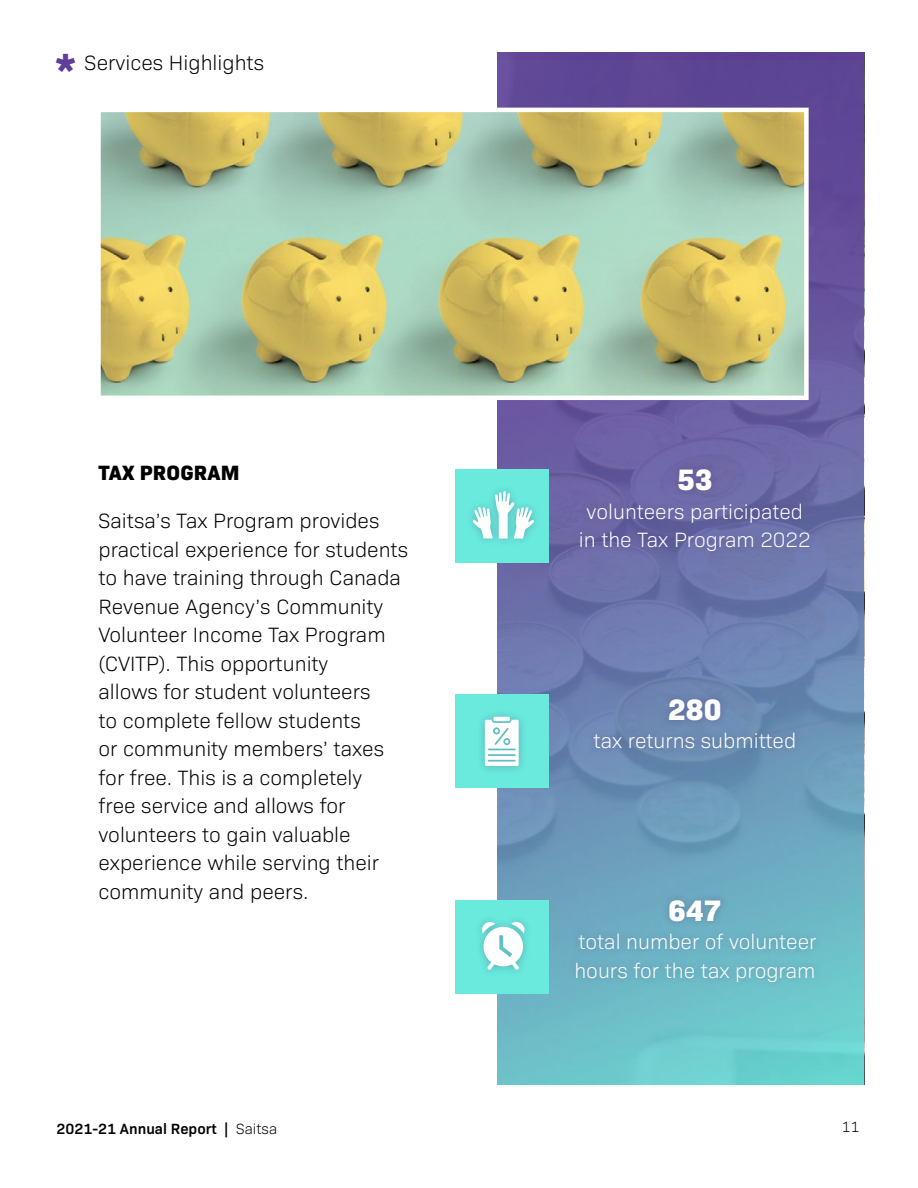
<style>
.page{position:relative;width:918px;height:1188px;background:#fff}
.page>*{position:absolute;margin:0;border:0;box-sizing:border-box;transform-origin:0 0}
.t1{font:800 30px "Bio Sans";color:#fff}
.t2{font:300 21px/28.5px "Bio Sans";color:#000}
.t3{font:300 21px/28.5px "Bio Sans";color:#fff;text-align:center}
.t4{font:800 21px "Bio Sans";letter-spacing:.01em;color:#000}
.t5{font:600 15px "Bio Sans";color:#000}
.t6{font:300 15px "Bio Sans";color:#000}
.s1{font-weight:300}
</style>
<div class="page">
<img style="left:497px;top:60px;width:367px;height:1024px">
<div style="left:568px;top:461px;width:255px;height:529px;background:#412b66;opacity:.31"></div>
<div style="left:455px;top:469px;width:94px;height:93px;background:#69eadd"></div>
<svg style="left:472px;top:491px;width:62px;height:48px"></svg>
<div style="left:455px;top:695px;width:94px;height:93px;background:#69eadd"></div>
<div style="left:476px;top:709px;width:51px;height:66px;background:#412b66;opacity:.31"></div>
<svg style="left:485px;top:717px;width:34px;height:49px;background:#def2f2"></svg>
<div style="left:455px;top:900px;width:94px;height:93px;background:#69eadd"></div>
<svg style="left:482px;top:922px;width:43px;height:49px;background:#c4eeec"></svg>
<img style="left:101px;top:113px;width:703px;height:282px">
<div style="left:96px;top:108px;width:713px;height:292px;border:4px solid #fff"></div>
<p class="t2" style="left:85px;top:47px;width:181px">Services Highlights</p>
<p class="t4" style="left:99px;top:456px;width:143px">TAX PROGRAM</p>
<p class="t2" style="left:99px;top:505px;width:311px">Saitsa’s Tax Program provides practical experience for students to have training through Canada<br>Revenue Agency’s Community<br>Volunteer Income Tax Program (CVITP). This opportunity<br>allows for student volunteers<br>to complete fellow students<br>or community members’ taxes for free. This is a completely<br>free service and allows for volunteers to gain valuable experience while serving their community and peers.</p>
<h1 class="t1" style="left:677px;top:456px;width:37px">53</h1>
<p class="t3" style="left:579px;top:496px;width:233px">volunteers participated in the Tax Program 2022</p>
<h1 class="t1" style="left:668px;top:686px;width:55px">280</h1>
<p class="t3" style="left:594px;top:725px;width:204px">tax returns submitted</p>
<h1 class="t1" style="left:668px;top:887px;width:55px">647</h1>
<p class="t3" style="left:574px;top:926px;width:244px;text-align:left">total number of volunteer hours for the tax program</p>
<p class="t5" style="left:57px;top:1117px;width:222px">2021-21 Annual Report | <span class="s1">Saitsa</span></p>
<p class="t6" style="left:842px;top:1116px;width:20px">11</p>
</div>
